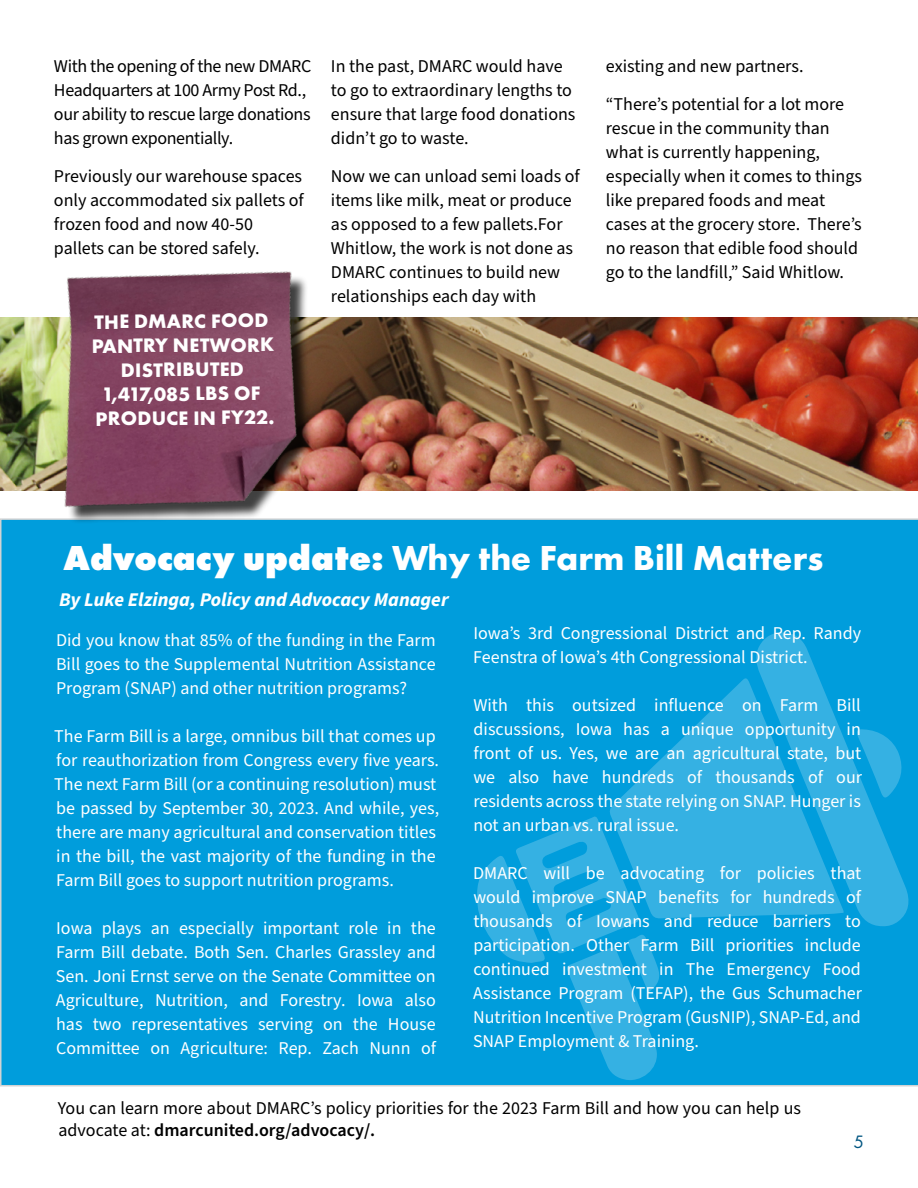
<style>
.page{position:relative;width:918px;height:1188px;background:#fff}
.page>*{position:absolute;margin:0;border:0;box-sizing:border-box;transform-origin:0 0}
.t1{font:700 36px "Futura PT";color:#fff}
.t2{font:700 20.25px/24.3px "Futura PT";color:#fff;text-align:center}
.t3{font:italic 700 19.5px "Source Sans Pro";color:#fff}
.t4{font:18px/24px "Source Sans Pro";color:#fff;text-align:justify}
.t5{font:18px/24px "Source Sans Pro";color:#000}
.t6{font:18px/24px "Source Sans Pro";letter-spacing:-.02em;color:#000}
.t7{font:16.5px "Futura Std";color:#005581}
.s1{font-weight:800}
.s2{font-weight:600}
</style>
<div class="page">
<div style="left:0;top:518px;width:918px;height:568px;background:#009ddc"></div>
<svg style="left:609px;top:675px;width:145px;height:244px;background:#24aae0"></svg>
<svg style="left:754px;top:632px;width:157px;height:294px;background:#1fa9e0"></svg>
<svg style="left:855px;top:729px;width:49px;height:71px;background:#1ea8df"></svg>
<svg style="left:474px;top:817px;width:188px;height:263px;background:#18a6df"></svg>
<img style="left:397px;top:318px;width:521px;height:172px">
<img style="left:0;top:271px;width:397px;height:304px">
<p class="t6" style="left:54px;top:55px;width:259px">With the opening of the new DMARC<br>Headquarters at 100 Army Post Rd., our ability to rescue large donations has grown exponentially.</p>
<p class="t5" style="left:54px;top:164px;width:251px">Previously our warehouse spaces only accommodated six pallets of frozen food and now 40-50 pallets can be stored safely.</p>
<p class="t2" style="left:91px;top:310px;width:184px;rotate:-1deg">THE DMARC FOOD<br>PANTRY NETWORK<br>DISTRIBUTED<br>1,417,085 LBS OF<br>PRODUCE IN FY22.</p>
<p class="t5" style="left:331px;top:55px;width:246px">In the past, DMARC would have to go to extraordinary lengths to ensure that large food donations didn’t go to waste.</p>
<p class="t5" style="left:331px;top:164px;width:250px">Now we can unload semi loads of items like milk, meat or produce as opposed to a few pallets.For<br>Whitlow, the work is not done as<br>DMARC continues to build new relationships each day with</p>
<p class="t5" style="left:606px;top:48px;width:240px;line-height:37.5px">existing and new partners. “There’s potential for a lot more</p>
<p class="t5" style="left:606px;top:116px;width:258px">rescue in the community than what is currently happening, especially when it comes to things like prepared foods and meat cases at the grocery store. There’s no reason that edible food should go to the landfill,” Said Whitlow.</p>
<h1 class="t1" style="left:64px;top:535px;width:761px"><span class="s1">Advocacy update:</span> Why the Farm Bill Matters</h1>
<p class="t3" style="left:59px;top:586px;width:391px">By Luke Elzinga, Policy and Advocacy Manager</p>
<p class="t4" style="left:56px;top:629px;width:381px">Did you know that 85% of the funding in the Farm Bill goes to the Supplemental Nutrition Assistance Program (SNAP) and other nutrition programs?</p>
<p class="t4" style="left:54px;top:725px;width:386px;text-align:left">The Farm Bill is a large, omnibus bill that comes up for reauthorization from Congress every five years.<br>The next Farm Bill (or a continuing resolution) must be passed by September 30, 2023. And while, yes, there are many agricultural and conservation titles in the bill, the vast majority of the funding in the Farm Bill goes to support nutrition programs.</p>
<p class="t4" style="left:56px;top:917px;width:382px">Iowa plays an especially important role in the Farm Bill debate. Both Sen. Charles Grassley and Sen. Joni Ernst serve on the Senate Committee on Agriculture, Nutrition, and Forestry. Iowa also has two representatives serving on the House Committee on Agriculture: Rep. Zach Nunn of</p>
<p class="t4" style="left:473px;top:622px;width:389px">Iowa’s 3rd Congressional District and Rep. Randy<br>Feenstra of Iowa’s 4th Congressional District.</p>
<p class="t4" style="left:473px;top:694px;width:390px">With this outsized influence on Farm Bill discussions, Iowa has a unique opportunity in front of us. Yes, we are an agricultural state, but we also have hundreds of thousands of our residents across the state relying on SNAP. Hunger is not an urban vs. rural issue.</p>
<p class="t4" style="left:473px;top:862px;width:391px">DMARC will be advocating for policies that would improve SNAP benefits for hundreds of thousands of Iowans and reduce barriers to participation. Other Farm Bill priorities include continued investment in The Emergency Food Assistance Program (TEFAP), the Gus Schumacher Nutrition Incentive Program (GusNIP), SNAP-Ed, and SNAP Employment &amp; Training.</p>
<p class="t5" style="left:58px;top:1098px;width:745px;line-height:21.6px">You can learn more about DMARC’s policy priorities for the 2023 Farm Bill and how you can help us advocate at: <span class="s2">dmarcunited.org/advocacy/.</span></p>
<p class="t7" style="left:854px;top:1131px;width:12px">5</p>
</div>
